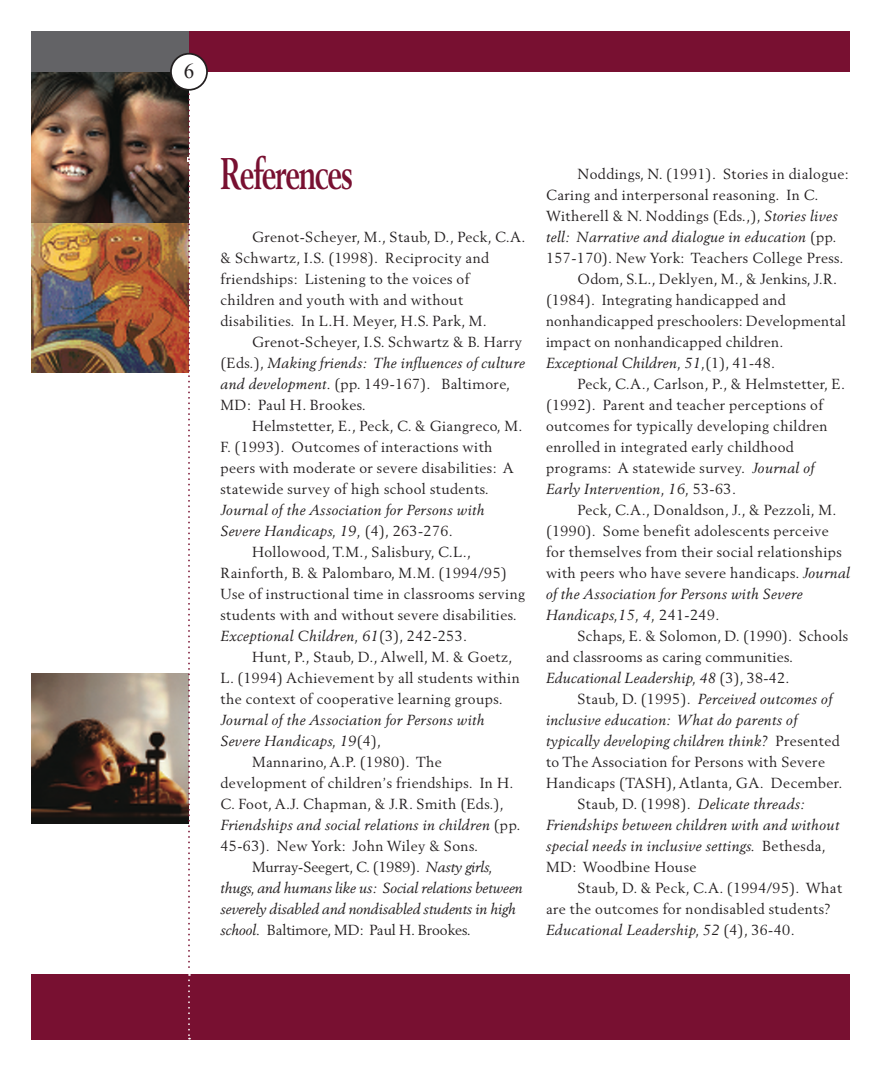
<style>
.page{position:relative;width:882px;height:1071px;background:#fff}
.page>*{position:absolute;margin:0;border:0;box-sizing:border-box;transform-origin:0 0}
.t1{font:700 43.75px "Berling";letter-spacing:-.05em;color:#781031;scale:.7 1}
.t2{font:21px "Times New Roman";color:#231f20}
.t3{font:14.35px/21px "Berling";letter-spacing:.03em;color:#231f20}
.t4{font:italic 14.35px/21px "Berling";letter-spacing:.03em;color:#231f20}
.t5{font:italic 14.35px "Berling";color:#231f20}
.t6{font:14.35px "Berling";color:#231f20}
.s1{font-style:italic}
.s2{font-style:normal}
</style>
<div class="page">
<img style="left:32px;top:72px;width:155px;height:301px">
<img style="left:32px;top:673px;width:155px;height:151px">
<div style="left:32px;top:32px;width:818px;height:40px;background:#781031"></div>
<div style="left:32px;top:32px;width:157px;height:40px;background:#636366"></div>
<div style="left:32px;top:974px;width:818px;height:66px;background:#781031"></div>
<div style="left:171px;top:54px;width:36px;height:36px;background:#fff;border-radius:50%"></div>
<div style="left:170px;top:53px;width:38px;height:38px;border:2px solid #231f20;border-radius:50%"></div>
<svg style="left:187px;top:88px;width:5px;height:952px"></svg>
<h2 class="t2" style="left:184px;top:59px;width:12px">6</h2>
<h1 class="t1" style="left:220px;top:148px;width:191px">References</h1>
<p class="t3" style="left:220px;top:226px;width:307px;text-indent:32px">Grenot-Scheyer, M., Staub, D., Peck, C.A. &amp; Schwartz, I.S. (1998). Reciprocity and friendships: Listening to the voices of children and youth with and without disabilities. In L.H. Meyer, H.S. Park, M.</p>
<p class="t3" style="left:220px;top:331px;width:306px;text-indent:32px">Grenot-Scheyer, I.S. Schwartz &amp; B. Harry (Eds.), <span class="s1">Making friends: The influences of culture and development.</span> (pp. 149-167). Baltimore, MD: Paul H. Brookes.</p>
<p class="t3" style="left:220px;top:415px;width:303px;text-indent:32px">Helmstetter, E., Peck, C. &amp; Giangreco, M.<br>F. (1993). Outcomes of interactions with peers with moderate or severe disabilities: A statewide survey of high school students.</p>
<p class="t4" style="left:220px;top:499px;width:266px">Journal of the Association for Persons with<br>Severe Handicaps, 19, <span class="s2">(4), 263-276.</span></p>
<p class="t3" style="left:220px;top:541px;width:306px;text-indent:32px">Hollowood, T.M., Salisbury, C.L., Rainforth, B. &amp; Palombaro, M.M. (1994/95)<br>Use of instructional time in classrooms serving students with and without severe disabilities.<br><span class="s1">Exceptional Children, 61</span>(3), 242-253.</p>
<p class="t3" style="left:220px;top:646px;width:301px;text-indent:32px">Hunt, P., Staub, D., Alwell, M. &amp; Goetz,<br>L. (1994) Achievement by all students within the context of cooperative learning groups.</p>
<p class="t4" style="left:220px;top:709px;width:266px">Journal of the Association for Persons with</p>
<p class="t4" style="left:220px;top:730px;width:162px">Severe Handicaps, 19<span class="s2">(4),</span></p>
<p class="t3" style="left:252px;top:751px;width:191px">Mannarino, A.P. (1980). The</p>
<p class="t3" style="left:220px;top:772px;width:295px">development of children’s friendships. In H.</p>
<p class="t3" style="left:220px;top:793px;width:285px">C. Foot, A.J. Chapman, &amp; J.R. Smith (Eds.),</p>
<p class="t4" style="left:220px;top:814px;width:301px">Friendships and social relations in children <span class="s2">(pp.</span></p>
<p class="t3" style="left:220px;top:835px;width:259px">45-63). New York: John Wiley &amp; Sons.</p>
<p class="t6" style="left:252px;top:858px;width:242px">Murray-Seegert, C. (1989). <span class="s1">Nasty girls,</span></p>
<p class="t5" style="left:220px;top:879px;width:304px">thugs, and humans like us: Social relations between</p>
<p class="t5" style="left:220px;top:900px;width:297px">severely disabled and nondisabled students in high</p>
<p class="t6" style="left:220px;top:921px;width:252px"><span class="s1">school.</span> Baltimore, MD: Paul H. Brookes.</p>
<p class="t3" style="left:578px;top:163px;width:273px">Noddings, N. (1991). Stories in dialogue:</p>
<p class="t3" style="left:546px;top:184px;width:274px">Caring and interpersonal reasoning. In C.</p>
<p class="t3" style="left:546px;top:205px;width:293px">Witherell &amp; N. Noddings (Eds.,), <span class="s1">Stories lives</span></p>
<p class="t4" style="left:546px;top:226px;width:292px">tell: Narrative and dialogue in education <span class="s2">(pp.</span></p>
<p class="t3" style="left:546px;top:247px;width:299px">157-170). New York: Teachers College Press.</p>
<p class="t3" style="left:578px;top:268px;width:261px">Odom, S.L., Deklyen, M., &amp; Jenkins, J.R.</p>
<p class="t3" style="left:546px;top:289px;width:241px">(1984). Integrating handicapped and</p>
<p class="t3" style="left:546px;top:310px;width:301px">nonhandicapped preschoolers: Developmental</p>
<p class="t3" style="left:546px;top:331px;width:239px">impact on nonhandicapped children.</p>
<p class="t4" style="left:546px;top:352px;width:231px">Exceptional Children, 51,<span class="s2">(1), 41-48.</span></p>
<p class="t3" style="left:578px;top:373px;width:269px">Peck, C.A., Carlson, P., &amp; Helmstetter, E.</p>
<p class="t3" style="left:546px;top:394px;width:279px">(1992). Parent and teacher perceptions of</p>
<p class="t3" style="left:546px;top:415px;width:283px">outcomes for typically developing children</p>
<p class="t3" style="left:546px;top:436px;width:249px">enrolled in integrated early childhood</p>
<p class="t3" style="left:546px;top:457px;width:270px">programs: A statewide survey. <span class="s1">Journal of</span></p>
<p class="t4" style="left:546px;top:478px;width:192px">Early Intervention, 16, <span class="s2">53-63.</span></p>
<p class="t3" style="left:578px;top:499px;width:260px">Peck, C.A., Donaldson, J., &amp; Pezzoli, M.</p>
<p class="t3" style="left:546px;top:520px;width:284px">(1990). Some benefit adolescents perceive</p>
<p class="t3" style="left:546px;top:541px;width:297px">for themselves from their social relationships</p>
<p class="t3" style="left:546px;top:562px;width:305px">with peers who have severe handicaps. <span class="s1">Journal</span></p>
<p class="t4" style="left:546px;top:583px;width:258px">of the Association for Persons with Severe</p>
<p class="t4" style="left:546px;top:604px;width:175px">Handicaps,15, 4, <span class="s2">241-249.</span></p>
<p class="t3" style="left:578px;top:625px;width:272px">Schaps, E. &amp; Solomon, D. (1990). Schools</p>
<p class="t3" style="left:546px;top:646px;width:249px">and classrooms as caring communities.</p>
<p class="t4" style="left:546px;top:667px;width:245px">Educational Leadership, 48 <span class="s2">(3), 38-42.</span></p>
<p class="t4" style="left:578px;top:688px;width:256px"><span class="s2">Staub, D. (1995).</span> Perceived outcomes of</p>
<p class="t4" style="left:546px;top:709px;width:253px">inclusive education: What do parents of</p>
<p class="t4" style="left:546px;top:730px;width:295px">typically developing children think? <span class="s2">Presented</span></p>
<p class="t3" style="left:546px;top:751px;width:281px">to The Association for Persons with Severe</p>
<p class="t3" style="left:546px;top:772px;width:298px">Handicaps (TASH), Atlanta, GA. December.</p>
<p class="t4" style="left:578px;top:793px;width:229px"><span class="s2">Staub, D. (1998).</span> Delicate threads:</p>
<p class="t4" style="left:546px;top:814px;width:295px">Friendships between children with and without</p>
<p class="t4" style="left:546px;top:835px;width:282px">special needs in inclusive settings. <span class="s2">Bethesda,</span></p>
<p class="t3" style="left:546px;top:856px;width:152px">MD: Woodbine House</p>
<p class="t3" style="left:578px;top:877px;width:266px">Staub, D. &amp; Peck, C.A. (1994/95). What</p>
<p class="t3" style="left:546px;top:898px;width:286px">are the outcomes for nondisabled students?</p>
<p class="t4" style="left:546px;top:919px;width:250px">Educational Leadership, 52 <span class="s2">(4), 36-40.</span></p>
</div>
